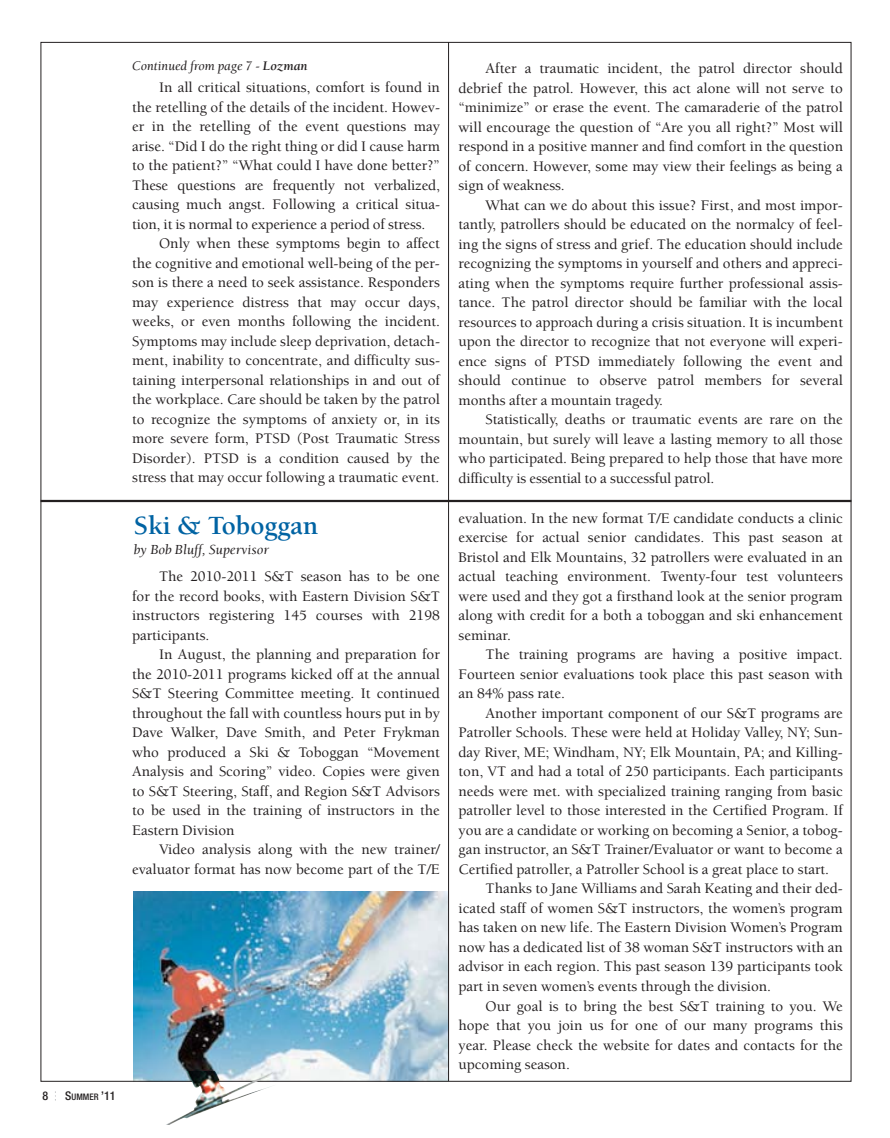
<style>
.page{position:relative;width:890px;height:1138px;background:#fff}
.page>*{position:absolute;margin:0;border:0;box-sizing:border-box;transform-origin:0 0}
.t1{font:700 27px "Berkeley";color:#0063a3}
.t2{font:500 15px/19.5px "Berkeley";color:#231f20;text-align:justify}
.t3{font:italic 14.25px "Berkeley";color:#231f20}
.t4{font:italic 13.5px "Berkeley";color:#231f20}
.t5{font:500 condensed 12px "Helvetica Neue";color:#231f20}
.t6{font:500 condensed 9px "Helvetica Neue";color:#231f20}
.s1{font-size:12px}
.s2{font-weight:700}
</style>
<div class="page">
<img style="left:133px;top:891px;width:315px;height:189px">
<hr style="left:40px;top:500px;width:810px;height:2px;background:#231f20">
<hr style="left:448px;top:42px;width:1px;height:1039px;background:#231f20">
<img style="left:163px;top:1070px;width:113px;height:54px">
<p class="t5" style="left:42px;top:1089px;width:7px">8</p>
<p class="t6" style="left:65px;top:1092px;width:52px"><span class="s1">S</span>UMMER <span class="s1">’11</span></p>
<p class="t4" style="left:132px;top:58px;width:177px">Continued from page 7 - <span class="s2">Lozman</span></p>
<p class="t2" style="left:159px;top:78px;width:282px">In all critical situations, comfort is found in</p>
<p class="t2" style="left:132px;top:98px;width:309px">the retelling of the details of the incident. Howev-</p>
<p class="t2" style="left:132px;top:117px;width:309px">er in the retelling of the event questions may</p>
<p class="t2" style="left:132px;top:137px;width:309px">arise. “Did I do the right thing or did I cause harm</p>
<p class="t2" style="left:132px;top:156px;width:309px">to the patient?” “What could I have done better?”</p>
<p class="t2" style="left:132px;top:176px;width:309px">These questions are frequently not verbalized,</p>
<p class="t2" style="left:132px;top:195px;width:309px">causing much angst. Following a critical situa-</p>
<p class="t2" style="left:132px;top:215px;width:294px">tion, it is normal to experience a period of stress.</p>
<p class="t2" style="left:159px;top:234px;width:282px">Only when these symptoms begin to affect</p>
<p class="t2" style="left:132px;top:254px;width:309px">the cognitive and emotional well-being of the per-</p>
<p class="t2" style="left:132px;top:273px;width:309px">son is there a need to seek assistance. Responders</p>
<p class="t2" style="left:132px;top:293px;width:309px">may experience distress that may occur days,</p>
<p class="t2" style="left:132px;top:312px;width:309px">weeks, or even months following the incident.</p>
<p class="t2" style="left:132px;top:332px;width:309px">Symptoms may include sleep deprivation, detach-</p>
<p class="t2" style="left:132px;top:351px;width:309px">ment, inability to concentrate, and difficulty sus-</p>
<p class="t2" style="left:132px;top:371px;width:309px">taining interpersonal relationships in and out of</p>
<p class="t2" style="left:132px;top:390px;width:309px">the workplace. Care should be taken by the patrol</p>
<p class="t2" style="left:132px;top:410px;width:309px">to recognize the symptoms of anxiety or, in its</p>
<p class="t2" style="left:132px;top:429px;width:309px">more severe form, PTSD (Post Traumatic Stress</p>
<p class="t2" style="left:132px;top:449px;width:309px">Disorder). PTSD is a condition caused by the</p>
<p class="t2" style="left:132px;top:468px;width:308px">stress that may occur following a traumatic event.</p>
<h1 class="t1" style="left:134px;top:512px;width:186px">Ski &amp; Toboggan</h1>
<p class="t3" style="left:134px;top:542px;width:137px">by Bob Bluff, Supervisor</p>
<p class="t2" style="left:132px;top:567px;width:309px;text-indent:27px">The 2010-2011 S&amp;T season has to be one for the record books, with Eastern Division S&amp;T instructors registering 145 courses with 2198 participants.</p>
<p class="t2" style="left:132px;top:645px;width:309px;text-indent:27px">In August, the planning and preparation for the 2010-2011 programs kicked off at the annual S&amp;T Steering Committee meeting. It continued throughout the fall with countless hours put in by Dave Walker, Dave Smith, and Peter Frykman who produced a Ski &amp; Toboggan “Movement Analysis and Scoring” video. Copies were given to S&amp;T Steering, Staff, and Region S&amp;T Advisors to be used in the training of instructors in the Eastern Division</p>
<p class="t2" style="left:132px;top:840px;width:309px;text-align:right">Video analysis along with the new trainer/ evaluator format has now become part of the T/E</p>
<p class="t2" style="left:458px;top:59px;width:386px;text-indent:27px">After a traumatic incident, the patrol director should debrief the patrol. However, this act alone will not serve to “minimize” or erase the event. The camaraderie of the patrol will encourage the question of “Are you all right?” Most will respond in a positive manner and find comfort in the question of concern. However, some may view their feelings as being a sign of weakness.</p>
<p class="t2" style="left:458px;top:196px;width:386px;text-indent:27px">What can we do about this issue? First, and most impor&shy;tantly, patrollers should be educated on the normalcy of feel&shy;ing the signs of stress and grief. The education should include recognizing the symptoms in yourself and others and appreci&shy;ating when the symptoms require further professional assis&shy;tance. The patrol director should be familiar with the local resources to approach during a crisis situation. It is incumbent upon the director to recognize that not everyone will experi&shy;ence signs of PTSD immediately following the event and should continue to observe patrol members for several months after a mountain tragedy.</p>
<p class="t2" style="left:458px;top:410px;width:385px;text-indent:27px">Statistically, deaths or traumatic events are rare on the mountain, but surely will leave a lasting memory to all those who participated. Being prepared to help those that have more difficulty is essential to a successful patrol.</p>
<p class="t2" style="left:458px;top:509px;width:386px">evaluation. In the new format T/E candidate conducts a clinic exercise for actual senior candidates. This past season at Bristol and Elk Mountains, 32 patrollers were evaluated in an actual teaching environment. Twenty-four test volunteers were used and they got a firsthand look at the senior program along with credit for a both a toboggan and ski enhancement seminar.</p>
<p class="t2" style="left:458px;top:645px;width:385px;text-indent:27px">The training programs are having a positive impact.<br>Fourteen senior evaluations took place this past season with an 84% pass rate.</p>
<p class="t2" style="left:485px;top:704px;width:358px">Another important component of our S&amp;T programs are</p>
<p class="t2" style="left:458px;top:723px;width:385px">Patroller Schools. These were held at Holiday Valley, NY; Sun-</p>
<p class="t2" style="left:458px;top:743px;width:385px">day River, ME; Windham, NY; Elk Mountain, PA; and Killing-</p>
<p class="t2" style="left:458px;top:762px;width:385px">ton, VT and had a total of 250 participants. Each participants</p>
<p class="t2" style="left:458px;top:782px;width:385px">needs were met. with specialized training ranging from basic</p>
<p class="t2" style="left:458px;top:801px;width:385px">patroller level to those interested in the Certified Program. If</p>
<p class="t2" style="left:458px;top:821px;width:385px">you are a candidate or working on becoming a Senior, a tobog-</p>
<p class="t2" style="left:458px;top:840px;width:385px">gan instructor, an S&amp;T Trainer/Evaluator or want to become a</p>
<p class="t2" style="left:458px;top:860px;width:372px">Certified patroller, a Patroller School is a great place to start.</p>
<p class="t2" style="left:485px;top:879px;width:358px">Thanks to Jane Williams and Sarah Keating and their ded-</p>
<p class="t2" style="left:458px;top:899px;width:385px">icated staff of women S&amp;T instructors, the women’s program</p>
<p class="t2" style="left:458px;top:918px;width:385px">has taken on new life. The Eastern Division Women’s Program</p>
<p class="t2" style="left:458px;top:938px;width:386px">now has a dedicated list of 38 woman S&amp;T instructors with an</p>
<p class="t2" style="left:458px;top:957px;width:386px">advisor in each region. This past season 139 participants took</p>
<p class="t2" style="left:458px;top:977px;width:314px">part in seven women’s events through the division.</p>
<p class="t2" style="left:485px;top:996px;width:358px">Our goal is to bring the best S&amp;T training to you. We</p>
<p class="t2" style="left:458px;top:1016px;width:385px">hope that you join us for one of our many programs this</p>
<p class="t2" style="left:458px;top:1035px;width:385px">year. Please check the website for dates and contacts for the</p>
<p class="t2" style="left:458px;top:1055px;width:113px">upcoming season.</p>
</div>
